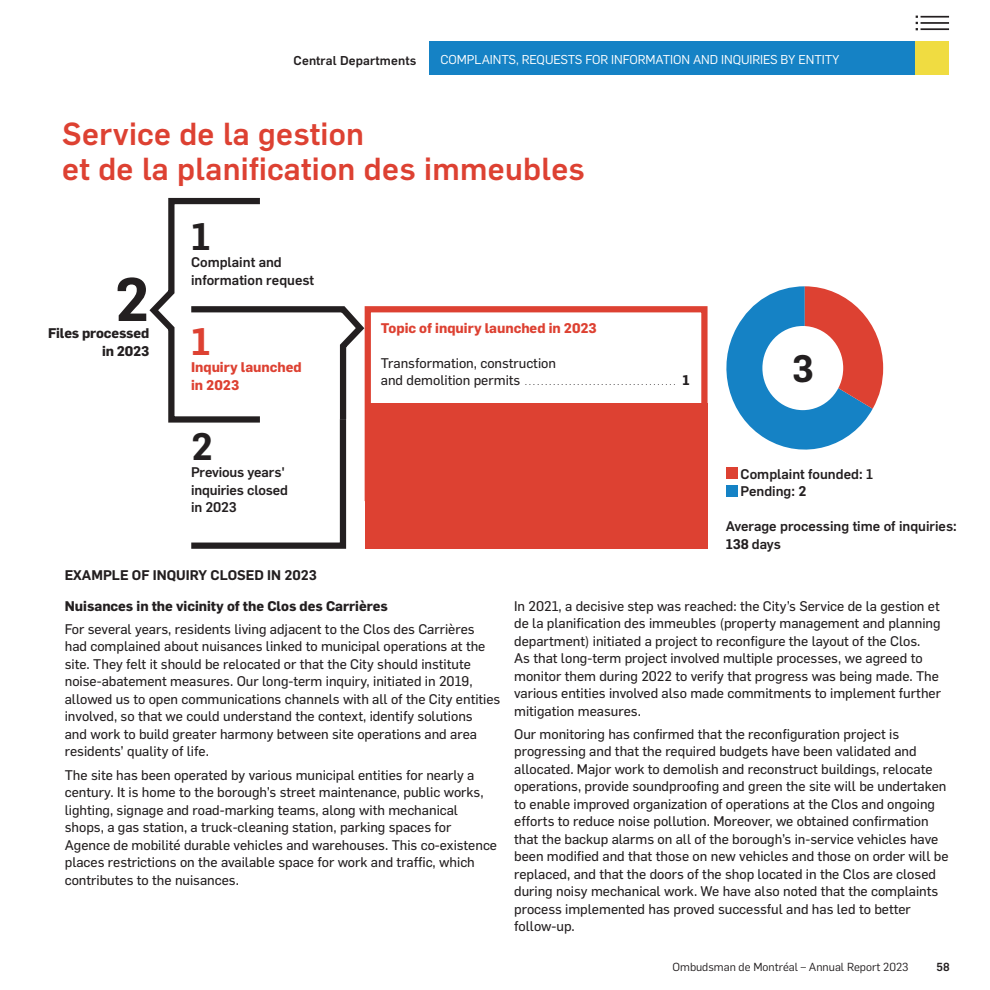
<style>
.page{position:relative;width:990px;height:990px;background:#fff}
.page>*{position:absolute;margin:0;border:0;box-sizing:border-box;transform-origin:0 0}
.t1{font:600 60px "Flama";color:#231f20}
.t2{font:600 37.5px "Flama";color:#231f20}
.t3{font:600 37.5px "Flama";color:#dd4132}
.t4{font:500 31.25px "Flama";letter-spacing:.01em;color:#dd4132}
.TEXT_Flama{font:13.75px/17.5px "Flama Basic";color:#231f20}
.t5{font:500 13.75px/17.5px "Flama";color:#231f20}
.TEXT_Flama-2{font:700 13.75px "Flama";color:#231f20}
.TEXT_Flama-3{font:700 13.75px/17.5px "Flama";color:#dd4132}
.TEXT_Flama-4{font:600 13.75px "Flama";color:#231f20}
.GR_Tit_Section{font:12.62px "Flama";letter-spacing:-.005em;color:#fff}
.GR_Tit_Section-2{font:500 12.62px "Flama";letter-spacing:.01em;color:#231f20}
.t6{font:11.5px "Flama";color:#231f20}
.t7{font:500 11.5px "Flama";color:#231f20}
.TEXT_Flama-5{font:7.5px "Flama Basic";color:#231f20}
.s1{font-size:13.75px}
.s2{font-family:"Flama";font-weight:700;font-size:13.75px}
.s3{font-weight:600}
</style>
<div class="page">
<hr style="left:921px;top:28px;width:28px;height:2px;background:#231f20">
<hr style="left:921px;top:22px;width:28px;height:2px;background:#231f20">
<hr style="left:921px;top:16px;width:28px;height:2px;background:#231f20">
<svg style="left:916px;top:16px;width:2px;height:14px"></svg>
<svg style="left:726px;top:286px;width:157px;height:164px"></svg>
<div style="left:429px;top:41px;width:487px;height:34px;background:#1582c5"></div>
<div style="left:916px;top:41px;width:33px;height:34px;background:#f0dc41"></div>
<div style="left:365px;top:306px;width:343px;height:195px;border:6px solid #dd4132"></div>
<div style="left:726px;top:467px;width:11px;height:12px;background:#dd4132"></div>
<div style="left:726px;top:485px;width:11px;height:11px;background:#1582c5"></div>
<svg style="left:149px;top:197px;width:220px;height:352px"></svg>
<div style="left:762px;top:326px;width:81px;height:84px;background:#fff;border-radius:50%"></div>
<div style="left:365px;top:403px;width:343px;height:146px;background:#dd4132"></div>
<p class="GR_Tit_Section-2" style="left:294px;top:52px;width:124px">Central Departments</p>
<p class="GR_Tit_Section" style="left:441px;top:51px;width:401px">COMPLAINTS, REQUESTS FOR INFORMATION AND INQUIRIES BY ENTITY</p>
<p class="GR_Tit_Section" style="left:442px;top:60px;width:178px">L’OMBUDSMAN DE MONTRÉAL</p>
<p class="t4" style="left:62px;top:111px;width:303px">Service de la gestion</p>
<p class="t4" style="left:62px;top:146px;width:524px">et de la planification des immeubles</p>
<p class="t1" style="left:114px;top:256px;width:36px">2</p>
<p class="TEXT_Flama-2" style="left:48px;top:324px;width:103px">Files processed</p>
<p class="TEXT_Flama-2" style="left:102px;top:341px;width:49px">in 2023</p>
<p class="t2" style="left:191px;top:209px;width:21px">1</p>
<p class="t5" style="left:191px;top:253px;width:92px">Complaint and</p>
<p class="t5" style="left:191px;top:270px;width:125px">information request</p>
<p class="t3" style="left:191px;top:314px;width:21px">1</p>
<p class="TEXT_Flama-3" style="left:191px;top:358px;width:112px">Inquiry launched in 2023</p>
<p class="t2" style="left:191px;top:419px;width:23px">2</p>
<p class="t5" style="left:191px;top:463px;width:99px">Previous years' inquiries closed</p>
<p class="t5" style="left:191px;top:498px;width:47px">in 2023</p>
<p class="TEXT_Flama-4" style="left:65px;top:565px;width:254px">EXAMPLE OF INQUIRY CLOSED IN 2023</p>
<p class="TEXT_Flama-3" style="left:381px;top:318px;width:218px">Topic of inquiry launched in 2023</p>
<p class="TEXT_Flama" style="left:381px;top:353px;width:177px">Transformation, construction</p>
<p class="TEXT_Flama-5" style="left:381px;top:377px;width:310px"><span class="s1">and demolition permits</span> ...................................... <span class="s2">1</span></p>
<p class="t2" style="left:792px;top:342px;width:24px">3</p>
<p class="t5" style="left:741px;top:464px;width:134px">Complaint founded: 1</p>
<p class="t5" style="left:741px;top:482px;width:67px">Pending: <span class="s3">2</span></p>
<p class="t5" style="left:726px;top:517px;width:233px">Average processing time of inquiries:</p>
<p class="t5" style="left:726px;top:534px;width:57px"><span class="s3">138</span> days</p>
<p class="TEXT_Flama-2" style="left:65px;top:596px;width:325px">Nuisances in the vicinity of the Clos des Carrières</p>
<p class="TEXT_Flama" style="left:65px;top:619px;width:437px">For several years, residents living adjacent to the Clos des Carrières had complained about nuisances linked to municipal operations at the site. They felt it should be relocated or that the City should institute noise-abatement measures. Our long-term inquiry, initiated in 2019, allowed us to open communications channels with all of the City entities involved, so that we could understand the context, identify solutions<br>and work to build greater harmony between site operations and area residents’ quality of life.</p>
<p class="TEXT_Flama" style="left:65px;top:765px;width:434px">The site has been operated by various municipal entities for nearly a century. It is home to the borough’s street maintenance, public works, lighting, signage and road-marking teams, along with mechanical shops, a gas station, a truck-cleaning station, parking spaces for Agence de mobilité durable vehicles and warehouses. This co-existence places restrictions on the available space for work and traffic, which contributes to the nuisances.</p>
<p class="TEXT_Flama" style="left:514px;top:596px;width:428px">In 2021, a decisive step was reached: the City’s Service de la gestion et de la planification des immeubles (property management and planning department) initiated a project to reconfigure the layout of the Clos.<br>As that long-term project involved multiple processes, we agreed to monitor them during 2022 to verify that progress was being made. The various entities involved also made commitments to implement further mitigation measures.</p>
<p class="TEXT_Flama" style="left:514px;top:724px;width:436px">Our monitoring has confirmed that the reconfiguration project is progressing and that the required budgets have been validated and allocated. Major work to demolish and reconstruct buildings, relocate operations, provide soundproofing and green the site will be undertaken to enable improved organization of operations at the Clos and ongoing efforts to reduce noise pollution. Moreover, we obtained confirmation that the backup alarms on all of the borough’s in-service vehicles have been modified and that those on new vehicles and those on order will be replaced, and that the doors of the shop located in the Clos are closed during noisy mechanical work. We have also noted that the complaints process implemented has proved successful and has led to better follow-up.</p>
<p class="t6" style="left:673px;top:959px;width:238px">Ombudsman de Montréal – Annual Report 2023</p>
<p class="t7" style="left:937px;top:959px;width:15px">58</p>
</div>
